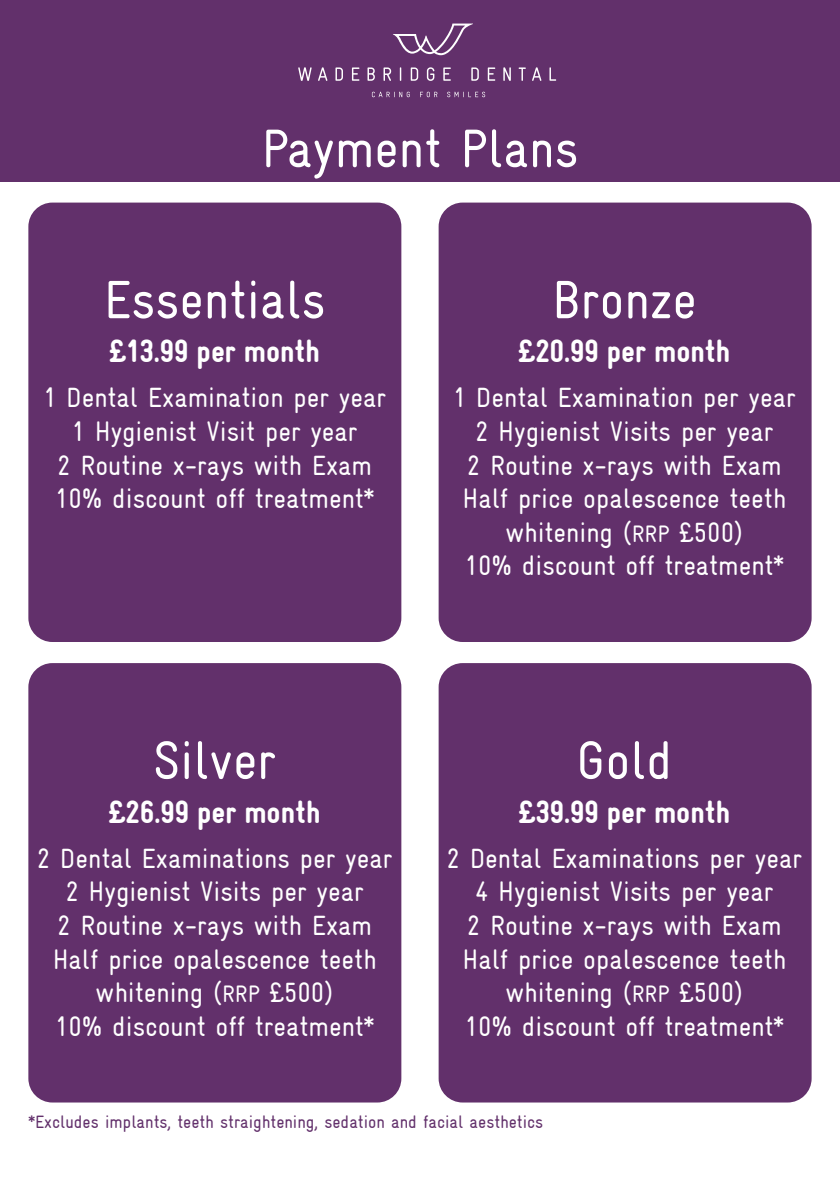
<style>
.page{position:relative;width:840px;height:1191px;background:#fff}
.page>*{position:absolute;margin:0;border:0;box-sizing:border-box;transform-origin:0 0}
.t1{font:54px "Gravur Condensed";color:#fff}
.t2{font:900 32px "Gravur Condensed";color:#fff}
.t3{font:28px/33.6px "Gravur Condensed";color:#fff;text-align:center}
.t4{font:18px "Gravur Condensed";color:#62306b}
.s1{font-size:24px}
</style>
<div class="page">
<div style="left:28px;top:203px;width:373px;height:439px;background:#62306b;border-radius:24px"></div>
<div style="left:438px;top:203px;width:373px;height:439px;background:#62306b;border-radius:24px"></div>
<div style="left:28px;top:663px;width:373px;height:439px;background:#62306b;border-radius:24px"></div>
<div style="left:438px;top:663px;width:373px;height:439px;background:#62306b;border-radius:24px"></div>
<div style="left:0;top:0;width:839px;height:181px;background:#62306b"></div>
<svg style="left:298px;top:67px;width:13px;height:14px"></svg>
<svg style="left:318px;top:67px;width:9px;height:14px"></svg>
<svg style="left:335px;top:67px;width:8px;height:14px"></svg>
<svg style="left:352px;top:67px;width:7px;height:14px"></svg>
<svg style="left:367px;top:67px;width:7px;height:14px"></svg>
<svg style="left:383px;top:67px;width:8px;height:14px"></svg>
<svg style="left:399px;top:67px;width:2px;height:14px"></svg>
<svg style="left:410px;top:67px;width:8px;height:14px"></svg>
<svg style="left:426px;top:67px;width:8px;height:14px"></svg>
<svg style="left:443px;top:67px;width:7px;height:14px"></svg>
<svg style="left:471px;top:67px;width:7px;height:14px"></svg>
<svg style="left:487px;top:67px;width:8px;height:14px"></svg>
<svg style="left:503px;top:67px;width:7px;height:14px"></svg>
<svg style="left:518px;top:67px;width:7px;height:14px"></svg>
<svg style="left:532px;top:67px;width:9px;height:14px"></svg>
<svg style="left:549px;top:67px;width:7px;height:14px"></svg>
<svg style="left:371px;top:92px;width:38px;height:5px"></svg>
<svg style="left:420px;top:92px;width:17px;height:5px"></svg>
<svg style="left:447px;top:92px;width:38px;height:5px"></svg>
<svg style="left:393px;top:24px;width:80px;height:31px"></svg>
<p class="t1" style="left:261px;top:118px;width:318px">Payment Plans</p>
<p class="t1" style="left:104px;top:269px;width:223px">Essentials</p>
<p class="t2" style="left:109px;top:333px;width:212px">£13.99 per month</p>
<p class="t3" style="left:43px;top:381px;width:344px">1 Dental Examination per year<br>1 Hygienist Visit per year<br>2 Routine x-rays with Exam</p>
<p class="t3" style="left:55px;top:481px;width:321px">10% discount off treatment*</p>
<p class="t1" style="left:551px;top:269px;width:146px">Bronze</p>
<p class="t2" style="left:518px;top:333px;width:213px">£20.99 per month</p>
<p class="t3" style="left:452px;top:381px;width:344px">1 Dental Examination per year</p>
<p class="t3" style="left:475px;top:414px;width:300px">2 Hygienist Visits per year</p>
<p class="t3" style="left:466px;top:448px;width:316px">2 Routine x-rays with Exam</p>
<p class="t3" style="left:462px;top:481px;width:325px">Half price opalescence teeth whitening (<span class="s1">RRP</span> £500)</p>
<p class="t3" style="left:464px;top:549px;width:321px">10% discount off treatment*</p>
<p class="t1" style="left:153px;top:729px;width:124px">Silver</p>
<p class="t2" style="left:109px;top:794px;width:213px">£26.99 per month</p>
<p class="t3" style="left:37px;top:841px;width:357px">2 Dental Examinations per year</p>
<p class="t3" style="left:65px;top:875px;width:300px">2 Hygienist Visits per year</p>
<p class="t3" style="left:57px;top:908px;width:316px">2 Routine x-rays with Exam</p>
<p class="t3" style="left:53px;top:942px;width:325px">Half price opalescence teeth whitening (<span class="s1">RRP</span> £500)</p>
<p class="t3" style="left:55px;top:1009px;width:321px">10% discount off treatment*</p>
<p class="t1" style="left:576px;top:729px;width:98px">Gold</p>
<p class="t2" style="left:518px;top:794px;width:213px">£39.99 per month</p>
<p class="t3" style="left:446px;top:841px;width:357px">2 Dental Examinations per year</p>
<p class="t3" style="left:475px;top:875px;width:300px">4 Hygienist Visits per year</p>
<p class="t3" style="left:466px;top:908px;width:316px">2 Routine x-rays with Exam</p>
<p class="t3" style="left:462px;top:942px;width:325px">Half price opalescence teeth</p>
<p class="t3" style="left:505px;top:975px;width:239px">whitening (<span class="s1">RRP</span> £500)</p>
<p class="t3" style="left:464px;top:1009px;width:321px">10% discount off treatment*</p>
<p class="t4" style="left:28px;top:1111px;width:516px">*Excludes implants, teeth straightening, sedation and facial aesthetics</p>
</div>
